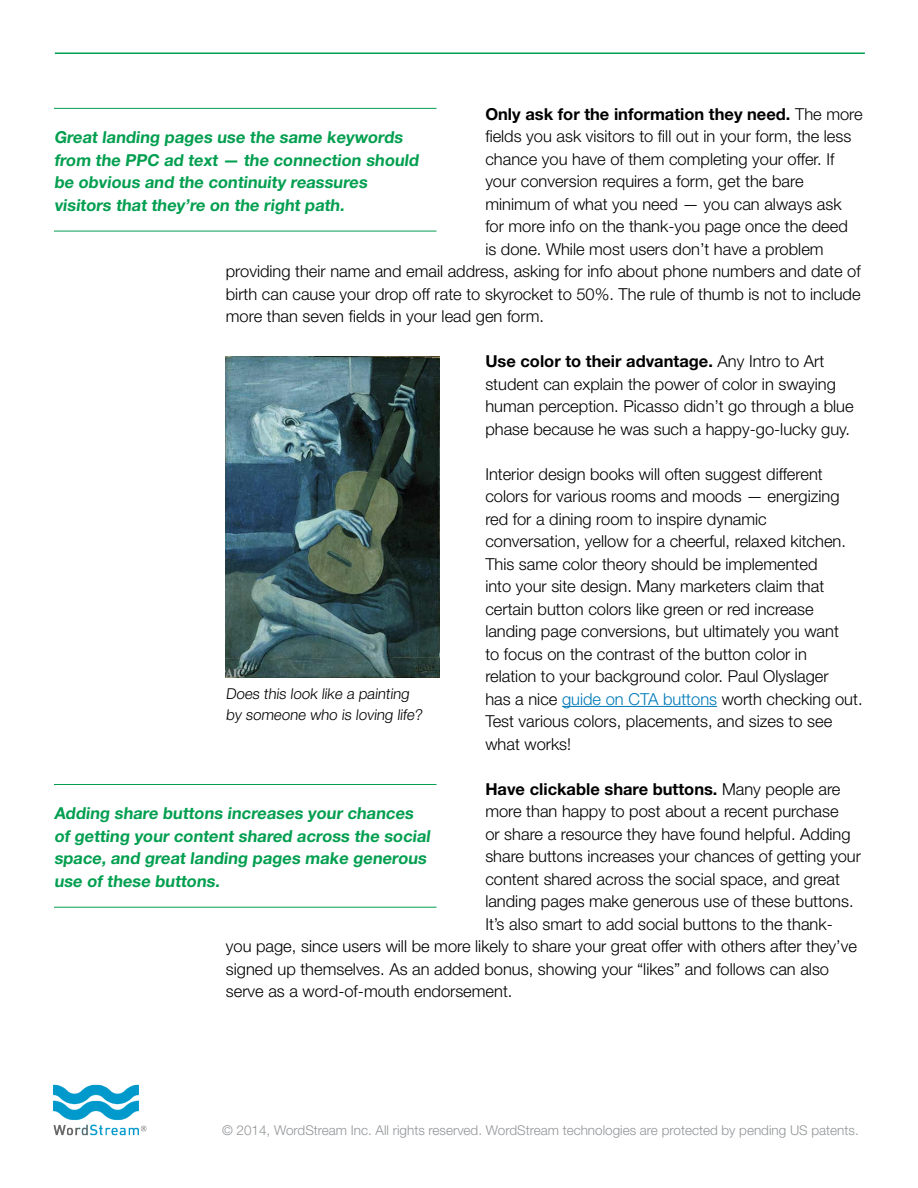
<style>
.page{position:relative;width:918px;height:1188px;background:#fff}
.page>*{position:absolute;margin:0;border:0;box-sizing:border-box;transform-origin:0 0}
.t1{font:300 16.5px/22.5px "Helvetica Neue LT Std";color:#000}
.t2{font:700 16.5px/22.5px "Helvetica Neue LT Std";color:#039f50}
.t3{font:700 16.5px "Helvetica Neue LT Std";color:#000}
.t4{font:300 15px/21px "Helvetica Neue LT Std";color:#000}
.t5{font:300 13.5px "Helvetica Neue LT Std";color:#939598}
.s1{font-weight:300}
.s2{font-weight:700}
.s3{color:#007ab8}
</style>
<div class="page">
<hr style="left:55px;top:52px;width:810px;height:2px;background:#039f50">
<hr style="left:54px;top:108px;width:382px;height:1px;background:#039f50">
<hr style="left:54px;top:231px;width:382px;height:1px;background:#039f50">
<hr style="left:562px;top:706px;width:155px;height:1px;background:#007ab8">
<img style="left:53px;top:1084px;width:94px;height:52px">
<img style="left:226px;top:356px;width:213px;height:322px">
<hr style="left:54px;top:784px;width:382px;height:1px;background:#039f50">
<hr style="left:54px;top:907px;width:382px;height:1px;background:#039f50">
<p class="t3" style="left:485px;top:104px;width:379px">Only ask for the information they need. <span class="s1">The more</span></p>
<p class="t1" style="left:485px;top:125px;width:368px">fields you ask visitors to fill out in your form, the less</p>
<p class="t1" style="left:485px;top:147px;width:351px">chance you have of them completing your offer. If</p>
<p class="t1" style="left:485px;top:170px;width:320px">your conversion requires a form, get the bare</p>
<p class="t1" style="left:485px;top:192px;width:358px">minimum of what you need — you can always ask</p>
<p class="t1" style="left:485px;top:215px;width:364px">for more info on the thank-you page once the deed</p>
<p class="t1" style="left:485px;top:237px;width:340px">is done. While most users don’t have a problem</p>
<p class="t1" style="left:226px;top:260px;width:636px">providing their name and email address, asking for info about phone numbers and date of</p>
<p class="t1" style="left:226px;top:282px;width:636px">birth can cause your drop off rate to skyrocket to 50%. The rule of thumb is not to include</p>
<p class="t1" style="left:226px;top:305px;width:320px">more than seven fields in your lead gen form.</p>
<p class="t1" style="left:485px;top:350px;width:370px"><span class="s2">Use color to their advantage.</span> Any Intro to Art student can explain the power of color in swaying human perception. Picasso didn’t go through a blue phase because he was such a happy-go-lucky guy.</p>
<p class="t1" style="left:485px;top:462px;width:362px">Interior design books will often suggest different colors for various rooms and moods — energizing red for a dining room to inspire dynamic conversation, yellow for a cheerful, relaxed kitchen.<br>This same color theory should be implemented into your site design. Many marketers claim that certain button colors like green or red increase landing page conversions, but ultimately you want to focus on the contrast of the button color in</p>
<p class="t1" style="left:485px;top:665px;width:379px">relation to your background color. Paul Olyslager<br>has a nice <span class="s3">guide on CTA buttons</span> worth checking out.<br>Test various colors, placements, and sizes to see what works!</p>
<p class="t3" style="left:485px;top:779px;width:357px">Have clickable share buttons. <span class="s1">Many people are</span></p>
<p class="t1" style="left:485px;top:800px;width:355px">more than happy to post about a recent purchase</p>
<p class="t1" style="left:485px;top:822px;width:367px">or share a resource they have found helpful. Adding</p>
<p class="t1" style="left:485px;top:845px;width:377px">share buttons increases your chances of getting your</p>
<p class="t1" style="left:485px;top:867px;width:356px">content shared across the social space, and great</p>
<p class="t1" style="left:485px;top:890px;width:370px">landing pages make generous use of these buttons.</p>
<p class="t1" style="left:485px;top:912px;width:349px">It’s also smart to add social buttons to the thank-</p>
<p class="t1" style="left:226px;top:935px;width:633px">you page, since users will be more likely to share your great offer with others after they’ve</p>
<p class="t1" style="left:226px;top:957px;width:605px">signed up themselves. As an added bonus, showing your “likes” and follows can also</p>
<p class="t1" style="left:226px;top:980px;width:288px">serve as a word-of-mouth endorsement.</p>
<p class="t2" style="left:54px;top:126px;width:368px">Great landing pages use the same keywords from the PPC ad text — the connection should be obvious and the continuity reassures visitors that they’re on the right path.</p>
<p class="t4" style="left:226px;top:683px;width:200px">Does this look like a painting by someone who is loving life?</p>
<p class="t2" style="left:54px;top:802px;width:380px">Adding share buttons increases your chances of getting your content shared across the social space, and great landing pages make generous use of these buttons.</p>
<p class="t5" style="left:222px;top:1122px;width:638px">© 2014, WordStream Inc. All rights reserved. WordStream technologies are protected by pending US patents.</p>
</div>
